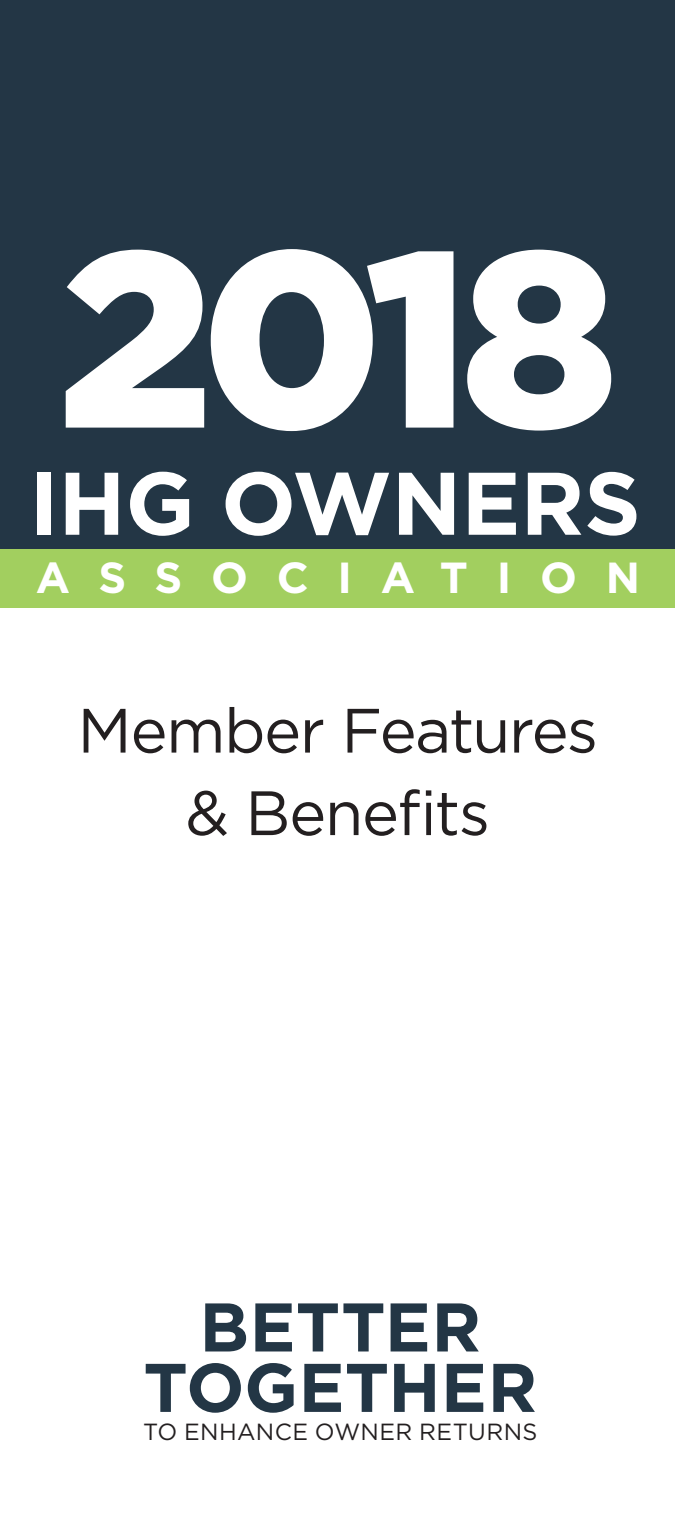
<style>
.page{position:relative;width:675px;height:1530px;background:#fff}
.page>*{position:absolute;margin:0;border:0;box-sizing:border-box;transform-origin:0 0}
.t1{font:900 250px "Gotham";color:#fff}
.t2{font:700 88.5px "Gotham";letter-spacing:-.005em;color:#fff}
.t3{font:700 68.75px "Gotham";letter-spacing:.005em;color:#233645}
.t4{font:62.5px/82.5px "Gotham";letter-spacing:-.025em;color:#231f20;text-align:center}
.t5{font:700 43.5px "Gotham";letter-spacing:.66em;color:#fff}
.t6{font:23.25px "Gotham";letter-spacing:.015em;color:#231f20}
</style>
<div class="page">
<div style="left:0;top:0;width:675px;height:549px;background:#233645"></div>
<div style="left:0;top:549px;width:675px;height:59px;background:#a2cf5f"></div>
<p class="t1" style="left:57px;top:195px;width:562px">2018</p>
<p class="t2" style="left:29px;top:452px;width:614px">IHG OWNERS</p>
<p class="t5" style="left:36px;top:552px;width:606px">ASSOCIATION</p>
<p class="t4" style="left:77px;top:688px;width:522px">Member Features &amp; Benefits</p>
<p class="t3" style="left:199px;top:1287px;width:283px">BETTER</p>
<p class="t3" style="left:143px;top:1348px;width:395px">TOGETHER</p>
<p class="t6" style="left:143px;top:1419px;width:396px">TO ENHANCE OWNER RETURNS</p>
</div>
